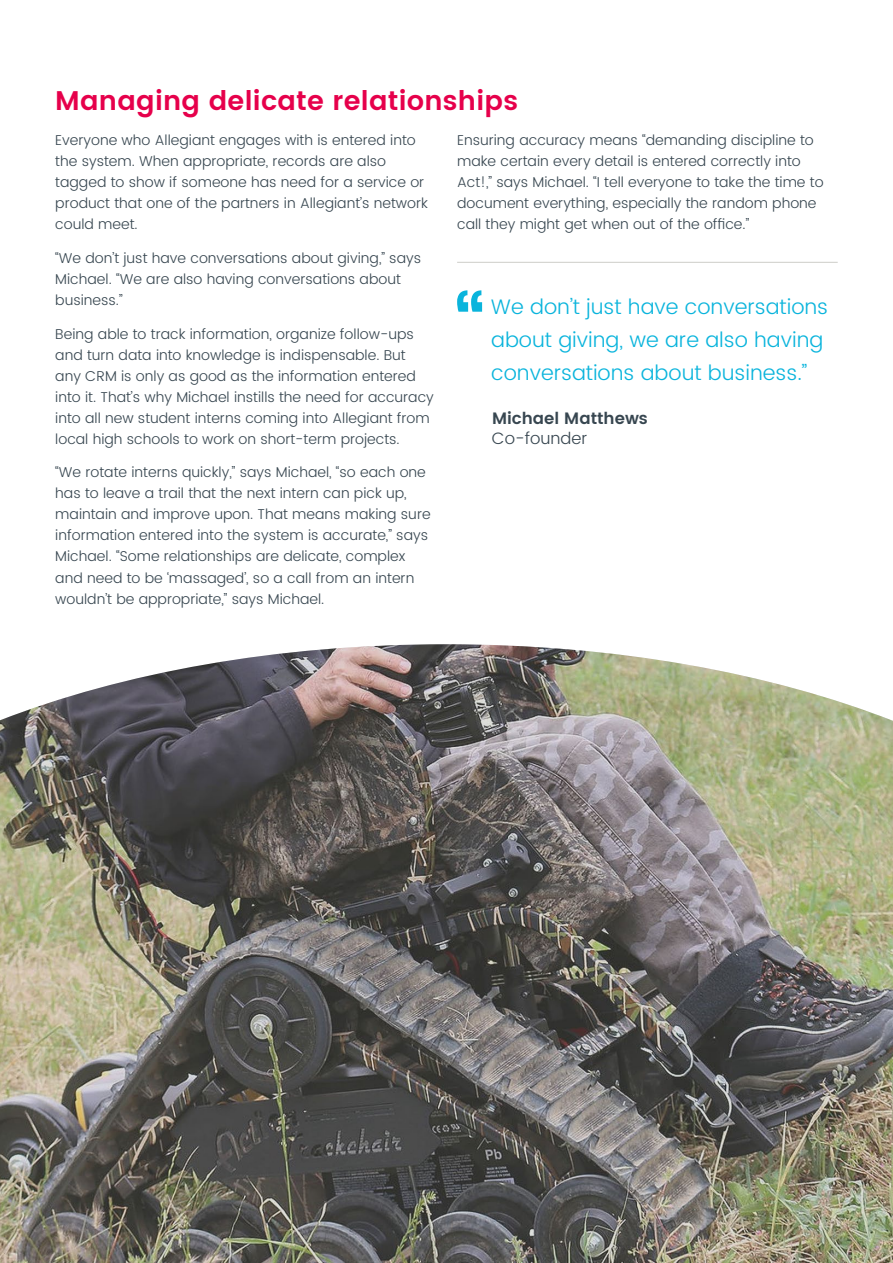
<style>
.page{position:relative;width:893px;height:1263px;background:#fff}
.page>*{position:absolute;margin:0;border:0;box-sizing:border-box;transform-origin:0 0}
.t1{font:600 27px "Poppins";letter-spacing:.01em;color:#e6004b}
.t2{font:300 21px/33px "Poppins";color:#0ab4dc}
.t3{font:600 16.5px "Poppins";color:#374650}
.t4{font:300 16.5px "Poppins";color:#374650}
.t5{font:300 14.25px/21px "Poppins";color:#374650}
</style>
<div class="page">
<img style="left:0;top:644px;width:893px;height:619px">
<hr style="left:457px;top:262px;width:381px;height:1px;background:#cdcdc8">
<svg style="left:457px;top:290px;width:25px;height:22px"></svg>
<h1 class="t1" style="left:55px;top:81px;width:464px">Managing delicate relationships</h1>
<p class="t5" style="left:55px;top:130px;width:374px">Everyone who Allegiant engages with is entered into the system. When appropriate, records are also tagged to show if someone has need for a service or product that one of the partners in Allegiant’s network could meet.</p>
<p class="t5" style="left:55px;top:248px;width:367px">“We don’t just have conversations about giving,” says<br>Michael. “We are also having conversations about business.”</p>
<p class="t5" style="left:55px;top:324px;width:380px">Being able to track information, organize follow-ups and turn data into knowledge is indispensable. But any CRM is only as good as the information entered into it. That’s why Michael instills the need for accuracy into all new student interns coming into Allegiant from local high schools to work on short-term projects.</p>
<p class="t5" style="left:55px;top:462px;width:377px">“We rotate interns quickly,” says Michael, “so each one has to leave a trail that the next intern can pick up, maintain and improve upon. That means making sure information entered into the system is accurate,” says Michael. “Some relationships are delicate, complex and need to be ‘massaged’, so a call from an intern wouldn’t be appropriate,” says Michael.</p>
<p class="t5" style="left:457px;top:130px;width:368px">Ensuring accuracy means “demanding discipline to make certain every detail is entered correctly into Act!,” says Michael. “I tell everyone to take the time to document everything, especially the random phone call they might get when out of the office.”</p>
<h2 class="t2" style="left:491px;top:291px;width:339px">We don’t just have conversations about giving, we are also having conversations about business.”</h2>
<p class="t3" style="left:492px;top:406px;width:157px">Michael Matthews</p>
<p class="t4" style="left:492px;top:426px;width:97px">Co-founder</p>
</div>
